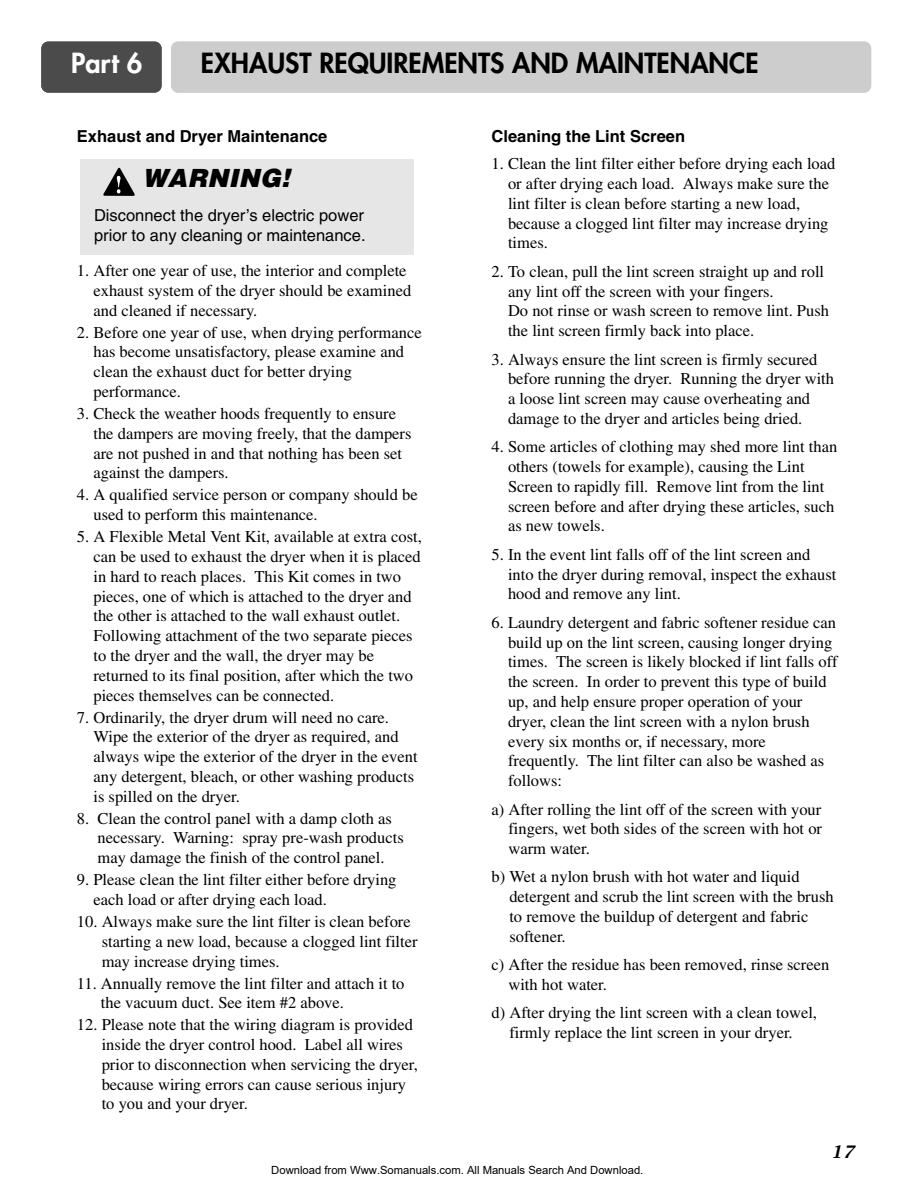
<style>
.page{position:relative;width:915px;height:1191px;background:#fff}
.page>*{position:absolute;margin:0;border:0;box-sizing:border-box;transform-origin:0 0}
.t1{font:800 27px "Futura";color:#000}
.t2{font:800 27px "Futura";color:#fff}
.t3{font:italic 900 25.5px "Helvetica";color:#000}
.t4{font:16.5px/19.8px "Times";color:#000}
.t5{font:16.5px/19.8px "Helvetica";color:#000}
.t6{font:700 16.5px "Helvetica";color:#000}
.t7{font:italic 15px "Capitals";color:#000}
.t8{font:11.25px "Arial";color:#000}
</style>
<div class="page">
<div style="left:41px;top:42px;width:120px;height:51px;background:#4b4b4b;border-radius:7px"></div>
<div style="left:171px;top:42px;width:699px;height:51px;background:#cdcdcd;border-radius:7px"></div>
<div style="left:80px;top:159px;width:333px;height:96px;background:#e6e6e6"></div>
<svg style="left:103px;top:167px;width:32px;height:29px"></svg>
<h1 class="t2" style="left:71px;top:51px;width:73px">Part 6</h1>
<h1 class="t1" style="left:201px;top:51px;width:559px">EXHAUST REQUIREMENTS AND MAINTENANCE</h1>
<p class="t6" style="left:77px;top:130px;width:252px">Exhaust and Dryer Maintenance</p>
<h2 class="t3" style="left:142px;top:169px;width:154px">WARNING!</h2>
<p class="t5" style="left:94px;top:207px;width:273px">Disconnect the dryer’s electric power prior to any cleaning or maintenance.</p>
<p class="t4" style="left:93px;top:262px;width:319px;text-indent:-16px">1. After one year of use, the interior and complete exhaust system of the dryer should be examined and cleaned if necessary.</p>
<p class="t4" style="left:93px;top:324px;width:329px;text-indent:-16px">2. Before one year of use, when drying performance has become unsatisfactory, please examine and clean the exhaust duct for better drying performance.</p>
<p class="t4" style="left:93px;top:405px;width:319px;text-indent:-16px">3. Check the weather hoods frequently to ensure the dampers are moving freely, that the dampers are not pushed in and that nothing has been set against the dampers.</p>
<p class="t4" style="left:93px;top:486px;width:325px;text-indent:-16px">4. A qualified service person or company should be used to perform this maintenance.</p>
<p class="t4" style="left:93px;top:528px;width:330px;text-indent:-16px">5. A Flexible Metal Vent Kit, available at extra cost, can be used to exhaust the dryer when it is placed in hard to reach places. This Kit comes in two pieces, one of which is attached to the dryer and the other is attached to the wall exhaust outlet.<br>Following attachment of the two separate pieces to the dryer and the wall, the dryer may be returned to its final position, after which the two pieces themselves can be connected.</p>
<p class="t4" style="left:93px;top:708px;width:325px;text-indent:-16px">7. Ordinarily, the dryer drum will need no care.<br>Wipe the exterior of the dryer as required, and always wipe the exterior of the dryer in the event any detergent, bleach, or other washing products is spilled on the dryer.</p>
<p class="t4" style="left:98px;top:809px;width:307px;text-indent:-21px">8. Clean the control panel with a damp cloth as necessary. Warning: spray pre-wash products may damage the finish of the control panel.</p>
<p class="t4" style="left:93px;top:871px;width:304px;text-indent:-16px">9. Please clean the lint filter either before drying each load or after drying each load.</p>
<p class="t4" style="left:102px;top:913px;width:317px;text-indent:-25px">10. Always make sure the lint filter is clean before starting a new load, because a clogged lint filter may increase drying times.</p>
<p class="t4" style="left:101px;top:974px;width:305px;text-indent:-24px">11. Annually remove the lint filter and attach it to the vacuum duct. See item #2 above.</p>
<p class="t4" style="left:102px;top:1016px;width:317px;text-indent:-25px">12. Please note that the wiring diagram is provided inside the dryer control hood. Label all wires prior to disconnection when servicing the dryer, because wiring errors can cause serious injury to you and your dryer.</p>
<p class="t6" style="left:491px;top:130px;width:195px">Cleaning the Lint Screen</p>
<p class="t4" style="left:508px;top:155px;width:329px;text-indent:-16px">1. Clean the lint filter either before drying each load or after drying each load. Always make sure the lint filter is clean before starting a new load, because a clogged lint filter may increase drying times.</p>
<p class="t4" style="left:508px;top:263px;width:322px;text-indent:-16px">2. To clean, pull the lint screen straight up and roll any lint off the screen with your fingers.<br>Do not rinse or wash screen to remove lint. Push the lint screen firmly back into place.</p>
<p class="t4" style="left:508px;top:351px;width:327px;text-indent:-16px">3. Always ensure the lint screen is firmly secured before running the dryer. Running the dryer with a loose lint screen may cause overheating and damage to the dryer and articles being dried.</p>
<p class="t4" style="left:508px;top:438px;width:330px;text-indent:-16px">4. Some articles of clothing may shed more lint than others (towels for example), causing the Lint Screen to rapidly fill. Remove lint from the lint screen before and after drying these articles, such as new towels.</p>
<p class="t4" style="left:508px;top:546px;width:330px;text-indent:-16px">5. In the event lint falls off of the lint screen and into the dryer during removal, inspect the exhaust hood and remove any lint.</p>
<p class="t4" style="left:508px;top:614px;width:331px;text-indent:-16px">6. Laundry detergent and fabric softener residue can build up on the lint screen, causing longer drying times. The screen is likely blocked if lint falls off the screen. In order to prevent this type of build up, and help ensure proper operation of your dryer, clean the lint screen with a nylon brush every six months or, if necessary, more frequently. The lint filter can also be washed as follows:</p>
<p class="t4" style="left:508px;top:800px;width:315px;text-align:justify;text-indent:-17px">a) After rolling the lint off of the screen with your fingers, wet both sides of the screen with hot or warm water.</p>
<p class="t4" style="left:509px;top:868px;width:326px;text-indent:-18px">b) Wet a nylon brush with hot water and liquid detergent and scrub the lint screen with the brush to remove the buildup of detergent and fabric softener.</p>
<p class="t4" style="left:508px;top:956px;width:322px;text-indent:-17px">c) After the residue has been removed, rinse screen with hot water.</p>
<p class="t4" style="left:491px;top:1004px;width:327px;text-align:center">d) After drying the lint screen with a clean towel, firmly replace the lint screen in your dryer.</p>
<p class="t7" style="left:831px;top:1144px;width:24px">17</p>
<p class="t8" style="left:271px;top:1163px;width:373px">Download from Www.Somanuals.com. All Manuals Search And Download.</p>
</div>
